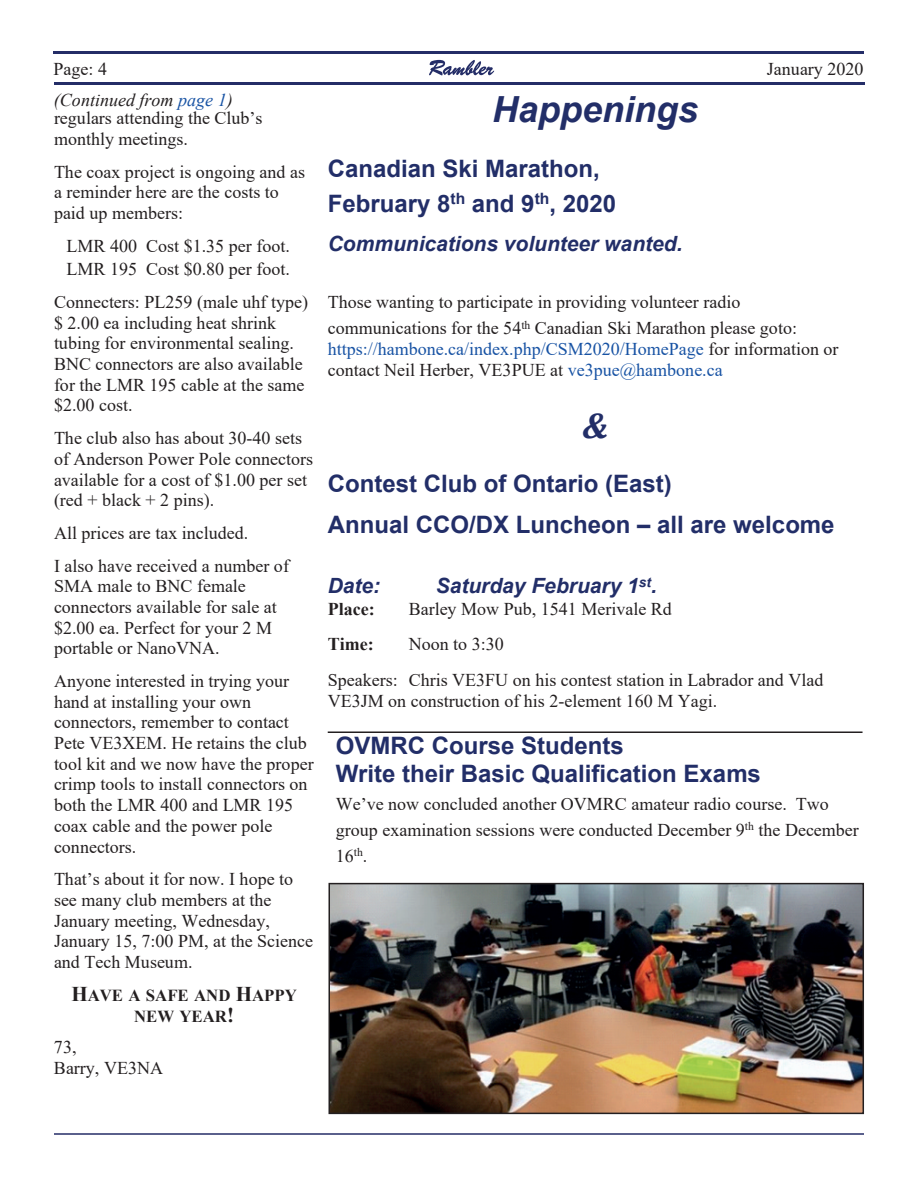
<style>
.page{position:relative;width:918px;height:1188px;background:#fff}
.page>*{position:absolute;margin:0;border:0;box-sizing:border-box;transform-origin:0 0}
.t1{font:italic 700 36px "Arial";color:#222e68}
.t2{font:italic 700 36px "Cambria";color:#222e68}
.t3{font:700 24px/35px "Arial";color:#222e68}
.t4{font:italic 700 21px "Arial";color:#222e68}
.t5{font:18px/20.7px "Times New Roman";color:#231f20}
.t6{font:18px/20.7px "Times New Roman";color:#1853a4}
.t7{font:italic 18px "Times New Roman";color:#231f20}
.t8{font:700 18px "Times New Roman";color:#231f20}
.t9{font:700 16.8px/21px "Times New Roman";color:#231f20;text-align:center}
.s1{font-size:21px}
.s2{color:#1853a4}
.s3{color:#231f20}
</style>
<div class="page">
<hr style="left:54px;top:51px;width:810px;height:3px;background:#242d67">
<hr style="left:54px;top:82px;width:810px;height:3px;background:#242d67">
<svg style="left:429px;top:60px;width:65px;height:15px"></svg>
<hr style="left:54px;top:1133px;width:810px;height:2px;background:#242d67">
<hr style="left:328px;top:731px;width:535px;height:2px;background:#231f20">
<img style="left:332px;top:886px;width:529px;height:225px">
<div style="left:329px;top:883px;width:535px;height:231px;border:2px solid #231f20"></div>
<p class="t5" style="left:54px;top:60px;width:55px">Page: 4</p>
<p class="t5" style="left:767px;top:60px;width:98px">January 2020</p>
<p class="t5" style="left:54px;top:110px;width:210px">regulars attending the Club’s monthly meetings.</p>
<p class="t5" style="left:54px;top:163px;width:253px">The coax project is ongoing and as a reminder here are the costs to paid up members:</p>
<p class="t5" style="left:67px;top:235px;width:225px;line-height:23.7px">LMR 400 Cost $1.35 per foot.<br>LMR 195 Cost $0.80 per foot.</p>
<p class="t5" style="left:54px;top:293px;width:256px">Connecters: PL259 (male uhf type) $ 2.00 ea including heat shrink tubing for environmental sealing.<br>BNC connectors are also available for the LMR 195 cable at the same $2.00 cost.</p>
<p class="t5" style="left:54px;top:430px;width:261px">The club also has about 30-40 sets of Anderson Power Pole connectors available for a cost of $1.00 per set (red + black + 2 pins).</p>
<p class="t5" style="left:54px;top:518px;width:237px;line-height:32.7px">All prices are tax included.<br>I also have received a number of</p>
<p class="t5" style="left:54px;top:578px;width:224px">SMA male to BNC female connectors available for sale at $2.00 ea. Perfect for your 2 M portable or NanoVNA.</p>
<p class="t5" style="left:54px;top:672px;width:261px">Anyone interested in trying your hand at installing your own connectors, remember to contact<br>Pete VE3XEM. He retains the club tool kit and we now have the proper crimp tools to install connectors on both the LMR 400 and LMR 195 coax cable and the power pole connectors.</p>
<p class="t5" style="left:54px;top:871px;width:261px">That’s about it for now. I hope to see many club members at the<br>January meeting, Wednesday,<br>January 15, 7:00 PM, at the Science and Tech Museum.</p>
<p class="t9" style="left:71px;top:987px;width:227px"><span class="s1">H</span>AVE A SAFE AND <span class="s1">H</span>APPY<br>NEW YEAR<span class="s1">!</span></p>
<p class="t5" style="left:54px;top:1039px;width:111px">73,<br>Barry, VE3NA</p>
<p class="t7" style="left:54px;top:94px;width:180px">(Continued from <span class="s2">page 1</span>)</p>
<h1 class="t1" style="left:492px;top:96px;width:208px">Happenings</h1>
<h2 class="t3" style="left:328px;top:153px;width:290px">Canadian Ski Marathon,<br>February 8<sup>th</sup> and 9<sup>th</sup>, 2020</h2>
<p class="t4" style="left:328px;top:236px;width:356px">Communications volunteer wanted.</p>
<p class="t5" style="left:328px;top:291px;width:471px;line-height:26px">Those wanting to participate in providing volunteer radio communications for the 54<sup>th</sup> Canadian Ski Marathon please goto:</p>
<p class="t6" style="left:328px;top:340px;width:512px">https://hambone.ca/index.php/CSM2020/HomePage <span class="s3">for information or contact Neil Herber, VE3PUE at</span> ve3pue@hambone.ca</p>
<h1 class="t2" style="left:582px;top:410px;width:27px">&amp;</h1>
<h2 class="t3" style="left:328px;top:465px;width:508px;line-height:41.2px">Contest Club of Ontario (East)<br>Annual CCO/DX Luncheon – all are welcome</h2>
<p class="t4" style="left:328px;top:578px;width:54px">Date:</p>
<p class="t4" style="left:436px;top:578px;width:223px">Saturday February 1<sup>st</sup>.</p>
<p class="t8" style="left:328px;top:602px;width:48px">Place:</p>
<p class="t5" style="left:409px;top:600px;width:265px">Barley Mow Pub, 1541 Merivale Rd</p>
<p class="t8" style="left:328px;top:638px;width:47px">Time:</p>
<p class="t5" style="left:328px;top:628px;width:497px;line-height:35.7px;text-indent:81px">Noon to 3:30<br>Speakers: Chris VE3FU on his contest station in Labrador and Vlad</p>
<p class="t5" style="left:328px;top:692px;width:391px">VE3JM on construction of his 2-element 160 M Yagi.</p>
<h2 class="t3" style="left:336px;top:734px;width:427px;line-height:27.5px">OVMRC Course Students<br>Write their Basic Qualification Exams</h2>
<p class="t5" style="left:336px;top:792px;width:525px;line-height:26px">We’ve now concluded another OVMRC amateur radio course. Two group examination sessions were conducted December 9<sup>th</sup> the December<br>16<sup>th</sup>.</p>
</div>
